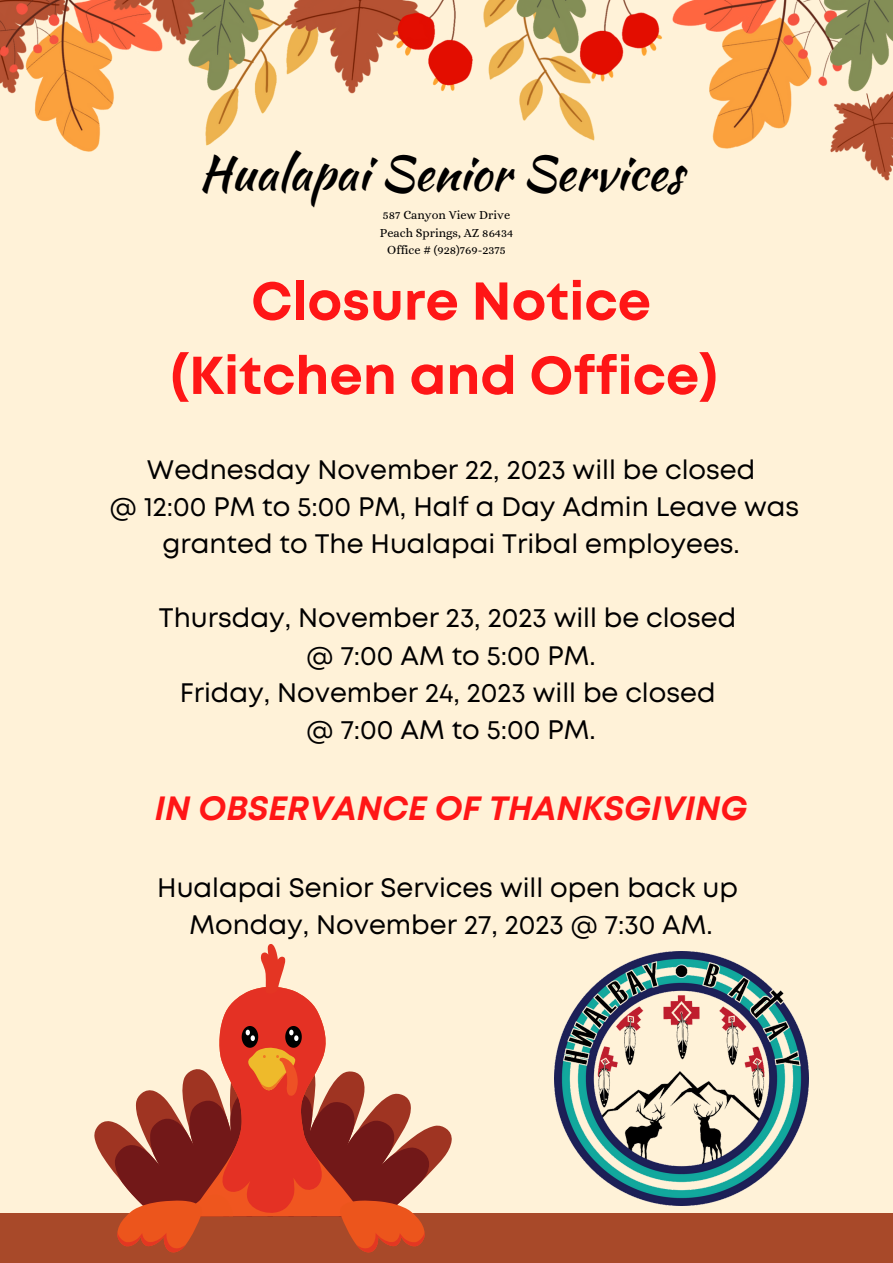
<style>
.page{position:relative;width:893px;height:1263px;background:#fff2d8}
.page>*{position:absolute;margin:0;border:0;box-sizing:border-box;transform-origin:0 0}
.t1{font:700 53.18px "Mont";color:#ff1616}
.t2{font:47.85px "Kaushan Script";color:#000}
.t3{font:italic 700 33.6px "Mont";color:#ff1616}
.t4{font:26.7px/37.1px "Mont";color:#000;text-align:center}
.t5{font:12.38px "Alice";color:#000}
</style>
<div class="page">
<div style="left:0;top:1213px;width:893px;height:50px;background:#a84929"></div>
<svg style="left:94px;top:944px;width:358px;height:309px"></svg>
<img style="left:0;top:0;width:893px;height:181px">
<img style="left:554px;top:951px;width:254px;height:254px">
<p class="t2" style="left:199px;top:138px;width:486px">Hualapai Senior Services</p>
<p class="t5" style="left:383px;top:208px;width:129px">587 Canyon View Drive</p>
<p class="t5" style="left:380px;top:225px;width:135px">Peach Springs, AZ 86434</p>
<p class="t5" style="left:387px;top:242px;width:120px">Office # (928)769-2375</p>
<p class="t1" style="left:251px;top:281px;width:401px">Closure Notice</p>
<p class="t1" style="left:170px;top:355px;width:549px">(Kitchen and Office)</p>
<p class="t4" style="left:147px;top:453px;width:610px">Wednesday November 22, 2023 will be closed</p>
<p class="t4" style="left:110px;top:490px;width:691px">@ 12:00 PM to 5:00 PM, Half a Day Admin Leave was granted to The Hualapai Tribal employees.</p>
<p class="t4" style="left:159px;top:601px;width:579px">Thursday, November 23, 2023 will be closed</p>
<p class="t4" style="left:307px;top:639px;width:290px">@ 7:00 AM to 5:00 PM.</p>
<p class="t4" style="left:180px;top:676px;width:537px">Friday, November 24, 2023 will be closed</p>
<p class="t4" style="left:307px;top:713px;width:290px">@ 7:00 AM to 5:00 PM.</p>
<p class="t3" style="left:155px;top:795px;width:594px">IN OBSERVANCE OF THANKSGIVING</p>
<p class="t4" style="left:157px;top:871px;width:582px">Hualapai Senior Services will open back up</p>
<p class="t4" style="left:189px;top:908px;width:525px">Monday, November 27, 2023 @ 7:30 AM.</p>
</div>
